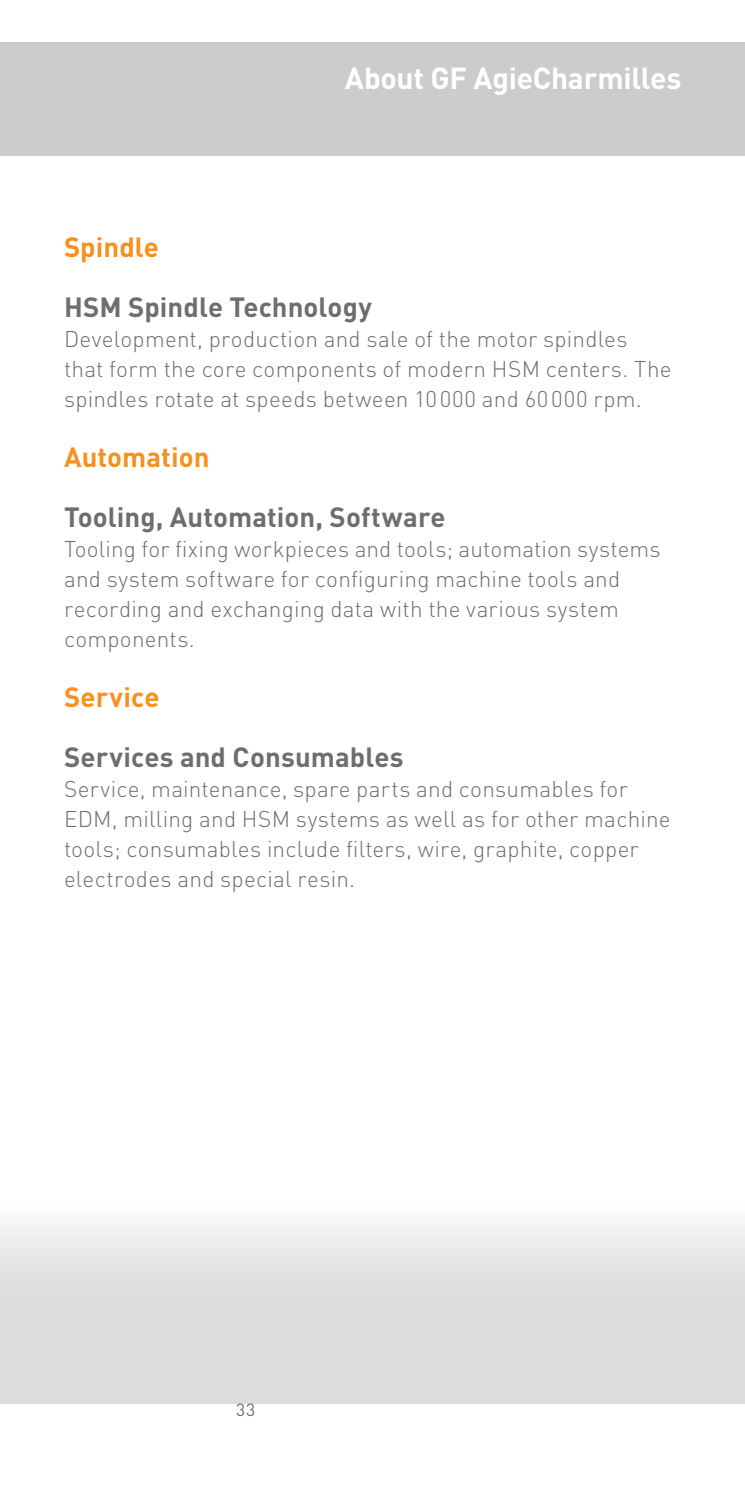
<style>
.page{position:relative;width:745px;height:1489px;background:#fff}
.page>*{position:absolute;margin:0;border:0;box-sizing:border-box;transform-origin:0 0}
.t1{font:700 30px "DIN";letter-spacing:-.01em;color:#fff}
.t2{font:700 27.5px "DIN";letter-spacing:.005em;color:#6d6e70}
.t3{font:700 27.5px "DIN";letter-spacing:.005em;color:#f7901e}
.t4{font:300 22.5px/30px "DIN";letter-spacing:.01em;color:#6d6e70}
.t5{font:17.5px "DIN";color:#6d6e70}
</style>
<div class="page">
<div style="left:0;top:43px;width:744px;height:113px;background:#cbccce"></div>
<div style="left:0;top:1205px;width:744px;height:198px;background:linear-gradient(to bottom,#f0f1f1,#d5d6d7)"></div>
<h1 class="t1" style="left:344px;top:68px;width:338px">About GF AgieCharmilles</h1>
<p class="t3" style="left:64px;top:237px;width:96px">Spindle</p>
<p class="t2" style="left:64px;top:297px;width:309px">HSM Spindle Technology</p>
<p class="t4" style="left:64px;top:326px;width:608px">Development, production and sale of the motor spindles that form the core components of modern HSM centers. The spindles rotate at speeds between 10 000 and 60 000 rpm.</p>
<p class="t3" style="left:64px;top:447px;width:147px">Automation</p>
<p class="t2" style="left:64px;top:507px;width:383px">Tooling, Automation, Software</p>
<p class="t4" style="left:64px;top:536px;width:597px">Tooling for fixing workpieces and tools; automation systems and system software for configuring machine tools and recording and exchanging data with the various system components.</p>
<p class="t3" style="left:64px;top:687px;width:97px">Service</p>
<p class="t2" style="left:64px;top:747px;width:341px">Services and Consumables</p>
<p class="t4" style="left:64px;top:776px;width:607px">Service, maintenance, spare parts and consumables for EDM, milling and HSM systems as well as for other machine tools; consumables include filters, wire, graphite, copper electrodes and special resin.</p>
<p class="t5" style="left:236px;top:1403px;width:21px">33</p>
</div>
